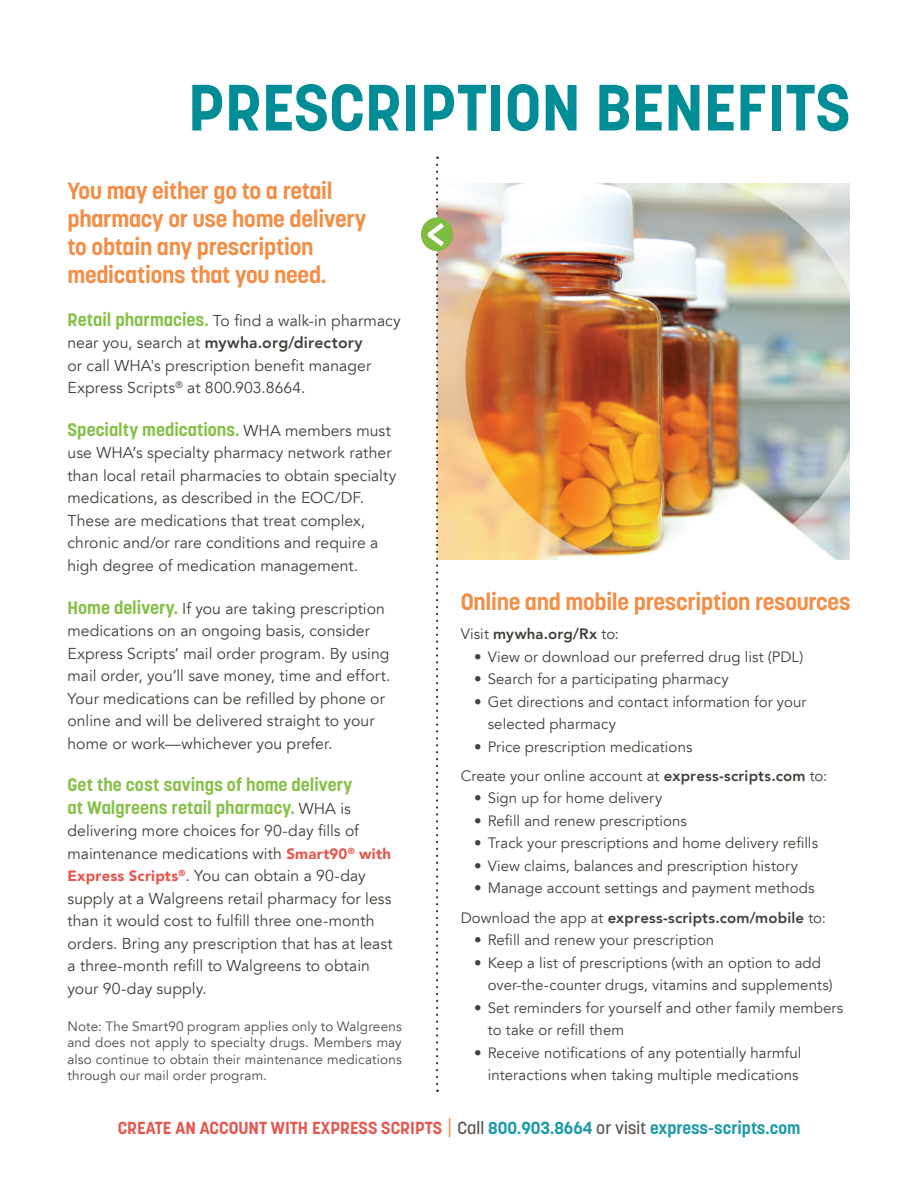
<style>
.page{position:relative;width:918px;height:1188px;background:#fff}
.page>*{position:absolute;margin:0;border:0;box-sizing:border-box;transform-origin:0 0}
._01_Benefit_Header{font:700 64.8px "Korolev";color:#008d96}
._02_Benefit_Intro_Or{font:700 23.25px/27.9px "Korolev";letter-spacing:-.01em;color:#f38e47}
._04_Benefit_Body{font:700 18px/22.5px "Korolev";color:#86c049}
.t1{font:700 17.4px "Korolev";color:#e35850}
._04_Benefit_Body-2{font:15.75px/22.5px "Avenir LT";letter-spacing:.005em;color:#433f3a}
.t2{font:15px/22.5px "Avenir LT";letter-spacing:.005em;color:#433f3a}
.t3{font:800 15px "Avenir LT";letter-spacing:.01em;color:#433f3a}
._06_Benefit_Disclaim{font:13.5px/16.5px "Avenir LT";letter-spacing:.01em;color:#514b47;text-align:justify}
.s1{font-family:"Korolev";font-weight:700;font-size:18px;color:#86c049}
.s2{font-weight:800}
.s3{font-family:"Avenir LT";font-weight:400;font-size:15.75px;color:#433f3a}
.s4{font-weight:900;font-size:15px;color:#e35850}
.s5{font-weight:400}
.s6{font-weight:300;font-size:23.85px;color:#f38e47}
.s7{font-weight:500;color:#59524d}
.s8{color:#1d9ba6}
</style>
<div class="page">
<img style="left:444px;top:183px;width:406px;height:377px">
<div style="left:421px;top:217px;width:32px;height:34px;background:#7fbd41;border-radius:50%"></div>
<svg style="left:428px;top:157px;width:16px;height:927px"></svg>
<p class="_01_Benefit_Header" style="left:188px;top:67px;width:664px">PRESCRIPTION BENEFITS</p>
<p class="_02_Benefit_Intro_Or" style="left:68px;top:177px;width:300px">You may either go to a retail pharmacy or use home delivery to obtain any prescription medications that you need.</p>
<p class="_04_Benefit_Body-2" style="left:68px;top:309px;width:335px"><span class="s1">Retail pharmacies.</span> To find a walk-in pharmacy near you, search at <span class="s2">mywha.org/directory<br></span>or call WHA's prescription benefit manager Express Scripts<sup>®</sup> at 800.903.8664.</p>
<p class="_04_Benefit_Body" style="left:68px;top:418px;width:325px">Specialty medications. <span class="s3">WHA members must</span></p>
<p class="_04_Benefit_Body-2" style="left:68px;top:442px;width:331px">use WHA’s specialty pharmacy network rather than local retail pharmacies to obtain specialty medications, as described in the EOC/DF.<br>These are medications that treat complex, chronic and/or rare conditions and require a high degree of medication management.</p>
<p class="_04_Benefit_Body-2" style="left:68px;top:597px;width:324px"><span class="s1">Home delivery.</span> If you are taking prescription medications on an ongoing basis, consider Express Scripts’ mail order program. By using mail order, you’ll save money, time and effort.<br>Your medications can be refilled by phone or online and will be delivered straight to your home or work—whichever you prefer.</p>
<p class="_04_Benefit_Body" style="left:68px;top:774px;width:286px">Get the cost savings of home delivery at Walgreens retail pharmacy. <span class="s3">WHA is</span></p>
<p class="_04_Benefit_Body-2" style="left:68px;top:820px;width:327px">delivering more choices for 90-day fills of maintenance medications with <span class="s4">Smart90</span><sup>®</sup> <span class="s4">with Express Scripts</span><sup>®</sup>. You can obtain a 90-day supply at a Walgreens retail pharmacy for less than it would cost to fulfill three one-month orders. Bring any prescription that has at least a three-month refill to Walgreens to obtain your 90-day supply.</p>
<p class="_06_Benefit_Disclaim" style="left:68px;top:1018px;width:336px">Note: The Smart90 program applies only to Walgreens and does not apply to specialty drugs. Members may also continue to obtain their maintenance medications through our mail order program.</p>
<p class="_02_Benefit_Intro_Or" style="left:461px;top:588px;width:391px">Online and mobile prescription resources</p>
<p class="t3" style="left:461px;top:625px;width:160px"><span class="s5">Visit</span> mywha.org/Rx <span class="s5">to:</span></p>
<p class="t2" style="left:474px;top:646px;width:331px">• View or download our preferred drug list (PDL)</p>
<p class="t2" style="left:474px;top:668px;width:256px">• Search for a participating pharmacy</p>
<p class="t2" style="left:488px;top:691px;width:320px;text-indent:-14px">• Get directions and contact information for your selected pharmacy</p>
<p class="t2" style="left:474px;top:736px;width:220px">• Price prescription medications</p>
<p class="t2" style="left:461px;top:765px;width:368px">Create your online account at <span class="s2">express-scripts.com</span> to:</p>
<p class="t2" style="left:474px;top:787px;width:190px">• Sign up for home delivery</p>
<p class="t2" style="left:474px;top:810px;width:214px">• Refill and renew prescriptions</p>
<p class="t2" style="left:474px;top:832px;width:345px">• Track your prescriptions and home delivery refills</p>
<p class="t2" style="left:474px;top:855px;width:325px">• View claims, balances and prescription history</p>
<p class="t2" style="left:474px;top:877px;width:342px">• Manage account settings and payment methods</p>
<p class="t3" style="left:461px;top:908px;width:367px"><span class="s5">Download the app at</span> express-scripts.com/mobile <span class="s5">to:</span></p>
<p class="t2" style="left:474px;top:929px;width:241px">• Refill and renew your prescription</p>
<p class="t2" style="left:488px;top:952px;width:346px;text-indent:-14px">• Keep a list of prescriptions (with an option to add over-the-counter drugs, vitamins and supplements)</p>
<p class="t2" style="left:488px;top:997px;width:357px;text-indent:-14px">• Set reminders for yourself and other family members to take or refill them</p>
<p class="t2" style="left:474px;top:1042px;width:329px;text-align:right">• Receive notifications of any potentially harmful interactions when taking multiple medications</p>
<p class="t1" style="left:118px;top:1117px;width:684px">CREATE AN ACCOUNT WITH EXPRESS SCRIPTS <span class="s6">|</span> <span class="s7">Call</span> <span class="s8">800.903.8664</span> <span class="s7">or visit</span> <span class="s8">express-scripts.com</span></p>
</div>
